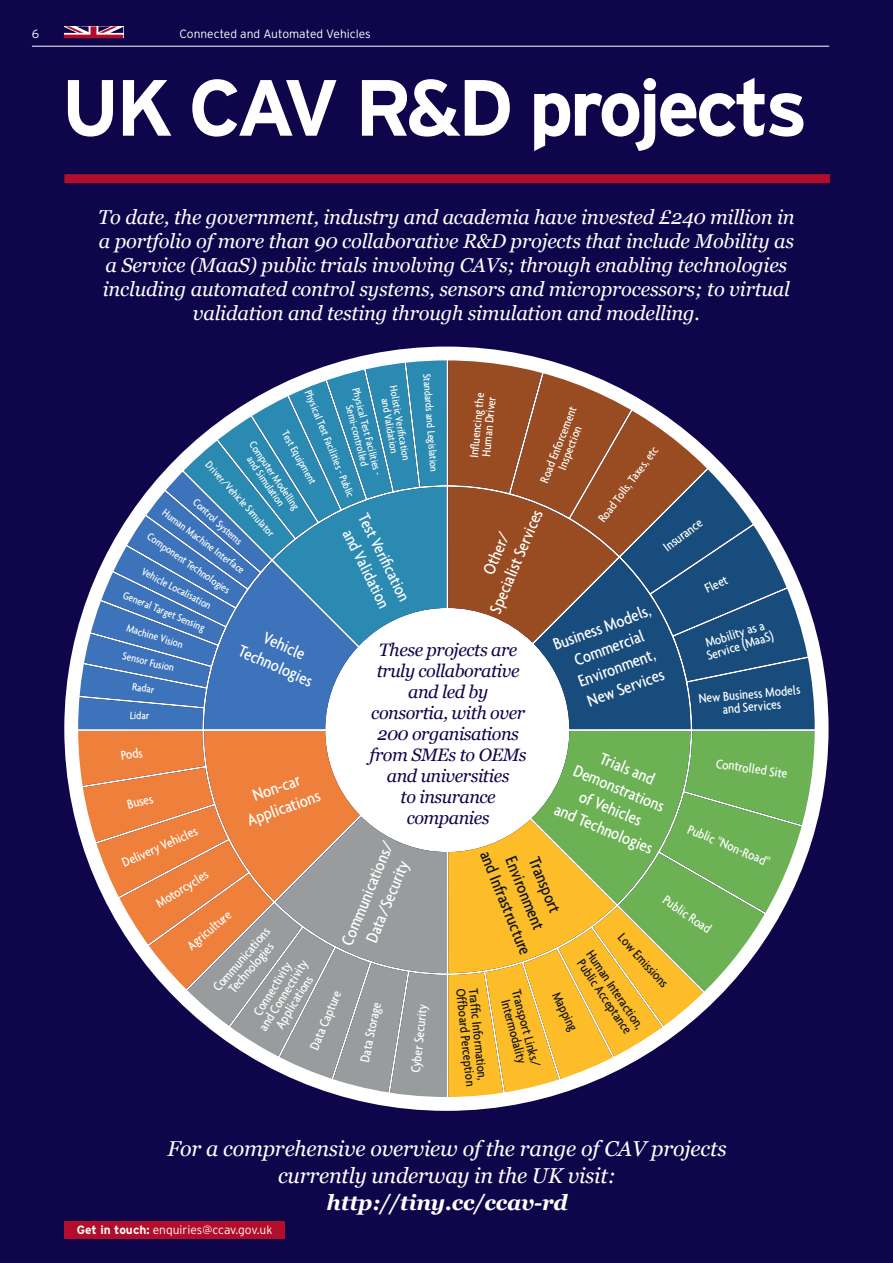
<style>
.page{position:relative;width:893px;height:1263px;background:#0e054b}
.page>*{position:absolute;margin:0;border:0;box-sizing:border-box;transform-origin:0 0}
.Headline_Text_53pt{font:700 79.5px "Interstate";letter-spacing:-.05em;color:#fff}
.Quote_14pt{font:italic 21.45px/27px "Georgia";letter-spacing:-.01em;color:#fff;text-align:center}
.Quote_14pt-2{font:italic 20.1px/24px "Georgia";letter-spacing:-.01em;color:#fff;text-align:center}
.t1{font:500 condensed 18px/21.6px "Agenda";color:#fff;text-align:center}
.Body_copy_10pt{font:italic 18px/21px "Georgia";letter-spacing:-.025em;color:#0e054b;text-align:center}
.t2{font:500 condensed 18px "Agenda";color:#101315}
.t3{font:500 condensed 17.55px/21px "Agenda";color:#fff;text-align:center}
.t4{font:500 condensed 13.95px/12.8px "Agenda";color:#fff;text-align:center}
.t5{font:500 condensed 13.95px/12.8px "Agenda";color:#101315}
.t6{font:500 condensed 12.75px/11.7px "Agenda";color:#fff}
.t7{font:300 12px "Interstate";color:#fff}
.t8{font:500 condensed 11.4px/10.5px "Agenda";color:#fff;text-align:center}
.s1{font-weight:700}
</style>
<div class="page">
<div style="left:64px;top:174px;width:766px;height:9px;background:#b20d2a"></div>
<svg style="left:77px;top:359px;width:741px;height:741px"></svg>
<div style="left:64px;top:1221px;width:221px;height:18px;background:#b20d2a"></div>
<hr style="left:32px;top:46px;width:797px;height:1px;background:#fff">
<svg style="left:63px;top:26px;width:61px;height:12px"></svg>
<p class="t7" style="left:32px;top:27px;width:9px">6</p>
<p class="t7" style="left:180px;top:27px;width:193px">Connected and Automated Vehicles</p>
<p class="Headline_Text_53pt" style="left:61px;top:63px;width:748px">UK CAV R&amp;D projects</p>
<p class="Quote_14pt-2" style="left:98px;top:205px;width:698px">To date, the government, industry and academia have invested £240 million in a portfolio of more than 90 collaborative R&amp;D projects that include Mobility as a Service (MaaS) public trials involving CAVs; through enabling technologies including automated control systems, sensors and microprocessors; to virtual validation and testing through simulation and modelling.</p>
<p class="t8" style="left:433px;top:373px;width:100px;rotate:86deg">Standards and Legislation</p>
<p class="t8" style="left:399px;top:384px;width:78px;rotate:80deg">Holistic Verifi cation and Validation</p>
<p class="t8" style="left:362px;top:387px;width:91px;rotate:76deg">Physical Test Facilities -<br>Semi-controlled</p>
<p class="t8" style="left:313px;top:388px;width:117px;rotate:68deg">Physical Test Facilities - Public</p>
<p class="t6" style="left:468px;top:457px;width:67px;rotate:-84deg">Infl uencing the<br>Human Driver</p>
<p class="t6" style="left:538px;top:480px;width:82px;text-align:center;rotate:-69deg">Road Enforcement<br>Inspection</p>
<p class="t8" style="left:290px;top:429px;width:61px;rotate:61deg">Test Equipment</p>
<p class="t8" style="left:256px;top:439px;width:82px;rotate:56deg">Computer M odelling and Simulation</p>
<p class="t6" style="left:596px;top:517px;width:93px;rotate:-53deg">Road Tolls,Taxes,etc</p>
<p class="t8" style="left:212px;top:459px;width:98px;rotate:48deg">Driver/Vehicle Simulator</p>
<p class="t8" style="left:198px;top:496px;width:64px;rotate:43deg">Control Systems</p>
<p class="t8" style="left:167px;top:507px;width:101px;rotate:37deg">Human M achine Interface</p>
<p class="t1" style="left:464px;top:600px;width:113px;rotate:-67deg">Other/<br>Specialist Services</p>
<p class="t3" style="left:372px;top:510px;width:97px;rotate:63deg">Test Verifi cation and Validation</p>
<p class="t4" style="left:661px;top:543px;width:47px;rotate:-37deg">Insurance</p>
<p class="t8" style="left:152px;top:531px;width:100px;rotate:35deg">Component Technologies</p>
<p class="t8" style="left:145px;top:566px;width:78px;rotate:28deg">Vehicle Localisation</p>
<p class="t4" style="left:703px;top:583px;width:25px;rotate:-26deg">Fleet</p>
<p class="t4" style="left:701px;top:638px;width:74px;text-align:left;rotate:-18deg">M obility as a<br>Service (M aaS)</p>
<p class="t4" style="left:698px;top:692px;width:104px;rotate:-5deg">New Business M odels and Services</p>
<p class="t8" style="left:125px;top:590px;width:89px;rotate:22deg">General Target Sensing</p>
<p class="t1" style="left:550px;top:634px;width:110px;rotate:-20deg">Business M odels,<br>Commercial<br>Environment,<br>New Services</p>
<p class="t8" style="left:128px;top:622px;width:60px;rotate:17deg">M achine Vision</p>
<p class="t8" style="left:124px;top:650px;width:54px;rotate:14deg">Sensor Fusion</p>
<p class="t8" style="left:133px;top:681px;width:24px;rotate:9deg">Radar</p>
<p class="t8" style="left:130px;top:709px;width:21px;rotate:3deg">Lidar</p>
<p class="t1" style="left:252px;top:620px;width:81px;rotate:23deg">Vehicle<br>Technologies</p>
<p class="Body_copy_10pt" style="left:370px;top:638px;width:159px">These projects are truly collaborative and led by consortia, with over<br>200 organisations from SMEs to OEMs and universities<br>to insurance companies</p>
<p class="t4" style="left:120px;top:749px;width:24px;rotate:-7deg">Pods</p>
<p class="t4" style="left:126px;top:798px;width:28px;rotate:-14deg">Buses</p>
<p class="t4" style="left:120px;top:857px;width:83px;rotate:-24deg">Delivery Vehicles</p>
<p class="t4" style="left:154px;top:899px;width:60px;rotate:-32deg">M otorcycles</p>
<p class="t4" style="left:185px;top:942px;width:55px;rotate:-40deg">Agriculture</p>
<p class="t1" style="left:585px;top:738px;width:107px;rotate:23deg">Trials and<br>Demonstrations ofVehicles<br>and Technologies</p>
<p class="t4" style="left:717px;top:756px;width:74px;rotate:9deg">Controlled Site</p>
<p class="t1" style="left:237px;top:789px;width:78px;rotate:-19deg">Non-car<br>Applications</p>
<p class="t4" style="left:691px;top:822px;width:92px;rotate:23deg">Public "Non-Road"</p>
<p class="t4" style="left:668px;top:893px;width:57px;rotate:35deg">Public Road</p>
<p class="t5" style="left:626px;top:931px;width:69px;rotate:48deg">Low Emissions</p>
<p class="t1" style="left:335px;top:940px;width:113px;rotate:-67deg">Communications/<br>Data/Security</p>
<p class="t2" style="left:495px;top:848px;width:111px;rotate:68deg">and Infrastructure</p>
<p class="t2" style="left:544px;top:854px;width:60px;rotate:68deg">Transport</p>
<p class="t2" style="left:520px;top:853px;width:79px;rotate:68deg">Environment</p>
<p class="t4" style="left:210px;top:985px;width:81px;rotate:-49deg">Communications</p>
<p class="t4" style="left:226px;top:986px;width:63px;rotate:-49deg">Technologies</p>
<p class="t5" style="left:595px;top:948px;width:98px;rotate:56deg">Human Interaction,<br>Public Acceptance</p>
<p class="t4" style="left:246px;top:1019px;width:83px;rotate:-58deg">Connectivity and Connectivity<br>Applications</p>
<p class="t5" style="left:467px;top:988px;width:100px;rotate:84deg">Offboard Perception</p>
<p class="t5" style="left:480px;top:988px;width:98px;rotate:84deg">Traffi c Information,</p>
<p class="t5" style="left:522px;top:988px;width:81px;text-align:center;rotate:75deg">Transport Links/<br>Intermodality</p>
<p class="t4" style="left:308px;top:1047px;width:64px;rotate:-68deg">Data Capture</p>
<p class="t4" style="left:358px;top:1060px;width:62px;rotate:-78deg">Data Storage</p>
<p class="t4" style="left:409px;top:1072px;width:71px;rotate:-84deg">Cyber Security</p>
<p class="t5" style="left:562px;top:990px;width:43px;rotate:64deg">M apping</p>
<p class="Quote_14pt" style="left:167px;top:1134px;width:561px">For a comprehensive overview of the range of CAV projects currently underway in the UK visit: <span class="s1">http://tiny.cc/ccav-rd</span></p>
<p class="t7" style="left:77px;top:1223px;width:197px"><span class="s1">Get in touch:</span> enquiries@ccav.gov.uk</p>
</div>
